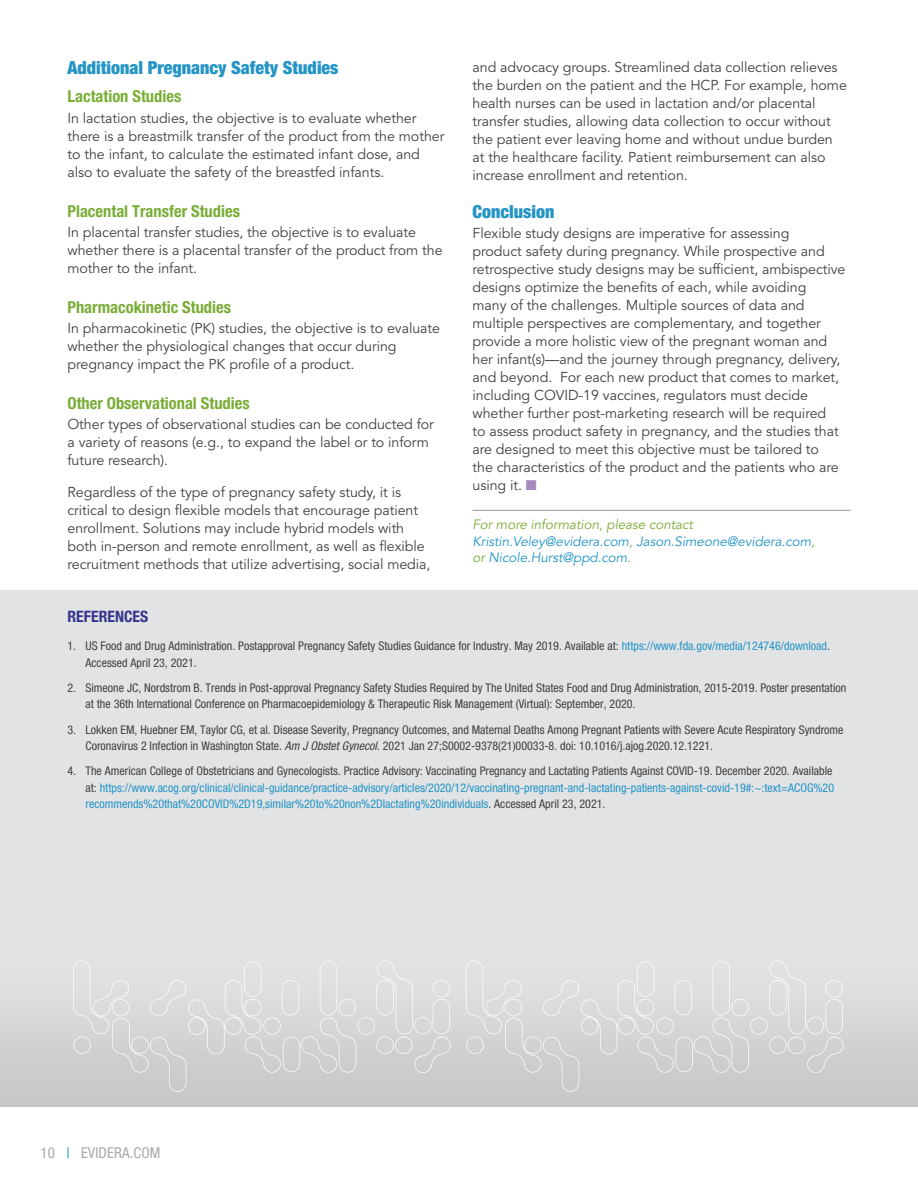
<style>
.page{position:relative;width:918px;height:1188px;background:#fff}
.page>*{position:absolute;margin:0;border:0;box-sizing:border-box;transform-origin:0 0}
.t1{font:900 condensed 18px "Helvetica Neue LT Std";color:#2495c6}
.t2{font:700 condensed 16.5px "Helvetica Neue LT Std";color:#79ad36}
.t3{font:700 condensed 15.75px "Helvetica Neue LT Std";color:#33368d}
.t4{font:condensed 15px "Helvetica Neue LT Std";letter-spacing:.01em;color:#a7a9ac}
.t5{font:14.25px/18px "Avenir LT Std";letter-spacing:-.005em;color:#414042}
.t6{font:italic 13.5px/16.5px "Avenir LT Std";letter-spacing:-.005em;color:#2495c6}
.t7{font:condensed 12px/16.5px "Helvetica Neue LT Std";color:#414042}
.t8{font:condensed 12px/16.5px "Helvetica Neue LT Std";color:#2495c6}
.s1{color:#a58ac0}
.s2{color:#79ad36}
.s3{color:#2495c6}
.s4{font-style:italic}
.s5{color:#414042}
</style>
<div class="page">
<div style="left:0;top:591px;width:918px;height:516px;background:#e2e3e4"></div>
<div style="left:0;top:934px;width:918px;height:173px;background:linear-gradient(to bottom,#e6e7e8,#c5c6c8)"></div>
<svg style="left:73px;top:961px;width:378px;height:131px;fill:#d7d8d9"></svg>
<svg style="left:466px;top:961px;width:377px;height:131px;fill:#d7d8d9"></svg>
<hr style="left:472px;top:510px;width:378px;height:1px;background:#939598">
<p class="t1" style="left:68px;top:56px;width:273px">Additional Pregnancy Safety Studies</p>
<p class="t2" style="left:68px;top:87px;width:115px">Lactation Studies</p>
<p class="t5" style="left:68px;top:109px;width:378px">In lactation studies, the objective is to evaluate whether there is a breastmilk transfer of the product from the mother to the infant, to calculate the estimated infant dose, and also to evaluate the safety of the breastfed infants.</p>
<p class="t2" style="left:68px;top:201px;width:174px">Placental Transfer Studies</p>
<p class="t5" style="left:68px;top:223px;width:377px">In placental transfer studies, the objective is to evaluate whether there is a placental transfer of the product from the mother to the infant.</p>
<p class="t2" style="left:68px;top:297px;width:165px">Pharmacokinetic Studies</p>
<p class="t5" style="left:68px;top:320px;width:374px">In pharmacokinetic (PK) studies, the objective is to evaluate whether the physiological changes that occur during pregnancy impact the PK profile of a product.</p>
<p class="t2" style="left:68px;top:393px;width:184px">Other Observational Studies</p>
<p class="t5" style="left:68px;top:416px;width:368px">Other types of observational studies can be conducted for a variety of reasons (e.g., to expand the label or to inform future research).</p>
<p class="t5" style="left:68px;top:483px;width:365px">Regardless of the type of pregnancy safety study, it is critical to design flexible models that encourage patient enrollment. Solutions may include hybrid models with both in-person and remote enrollment, as well as flexible recruitment methods that utilize advertising, social media,</p>
<p class="t5" style="left:472px;top:58px;width:376px">and advocacy groups. Streamlined data collection relieves the burden on the patient and the HCP. For example, home health nurses can be used in lactation and/or placental transfer studies, allowing data collection to occur without the patient ever leaving home and without undue burden at the healthcare facility. Patient reimbursement can also increase enrollment and retention.</p>
<p class="t1" style="left:472px;top:201px;width:84px">Conclusion</p>
<p class="t5" style="left:472px;top:225px;width:375px">Flexible study designs are imperative for assessing<br>product safety during pregnancy. While prospective and retrospective study designs may be sufficient, ambispective designs optimize the benefits of each, while avoiding<br>many of the challenges. Multiple sources of data and multiple perspectives are complementary, and together provide a more holistic view of the pregnant woman and her infant(s)—and the journey through pregnancy, delivery, and beyond. For each new product that comes to market, including COVID-19 vaccines, regulators must decide whether further post-marketing research will be required<br>to assess product safety in pregnancy, and the studies that are designed to meet this objective must be tailored to<br>the characteristics of the product and the patients who are using it. <span class="s1">■</span></p>
<p class="t6" style="left:472px;top:517px;width:344px"><span class="s2">For more information, please contact<br></span>Kristin.Veley@evidera.com<span class="s2">,</span> Jason.Simeone@evidera.com<span class="s2">, or</span> Nicole.Hurst@ppd.com<span class="s2">.</span></p>
<p class="t3" style="left:68px;top:607px;width:82px">REFERENCES</p>
<p class="t7" style="left:86px;top:638px;width:746px;text-indent:-18px">1. US Food and Drug Administration. Postapproval Pregnancy Safety Studies Guidance for Industry. May 2019. Available at: <span class="s3">https://www.fda.gov/media/124746/download</span>.<br>Accessed April 23, 2021.</p>
<p class="t7" style="left:86px;top:679px;width:762px;text-indent:-18px">2. Simeone JC, Nordstrom B. Trends in Post-approval Pregnancy Safety Studies Required by The United States Food and Drug Administration, 2015-2019. Poster presentation at the 36th International Conference on Pharmacoepidemiology &amp; Therapeutic Risk Management (Virtual): September, 2020.</p>
<p class="t7" style="left:86px;top:721px;width:760px;text-indent:-18px">3. Lokken EM, Huebner EM, Taylor CG, et al. Disease Severity, Pregnancy Outcomes, and Maternal Deaths Among Pregnant Patients with Severe Acute Respiratory Syndrome<br>Coronavirus 2 Infection in Washington State. <span class="s4">Am J Obstet Gynecol</span>. 2021 Jan 27;S0002-9378(21)00033-8. doi: 10.1016/j.ajog.2020.12.1221.</p>
<p class="t8" style="left:86px;top:763px;width:750px;text-indent:-18px"><span class="s5">4. The American College of Obstetricians and Gynecologists. Practice Advisory: Vaccinating Pregnancy and Lactating Patients Against COVID-19. December 2020. Available at:</span> https://www.acog.org/clinical/clinical-guidance/practice-advisory/articles/2020/12/vaccinating-pregnant-and-lactating-patients-against-covid-19#:~:text=ACOG%20 recommends%20that%20COVID%2D19,similar%20to%20non%2Dlactating%20individuals<span class="s5">. Accessed April 23, 2021.</span></p>
<p class="t4" style="left:40px;top:1144px;width:121px">10 <span class="s3">|</span> EVIDERA.COM</p>
</div>
